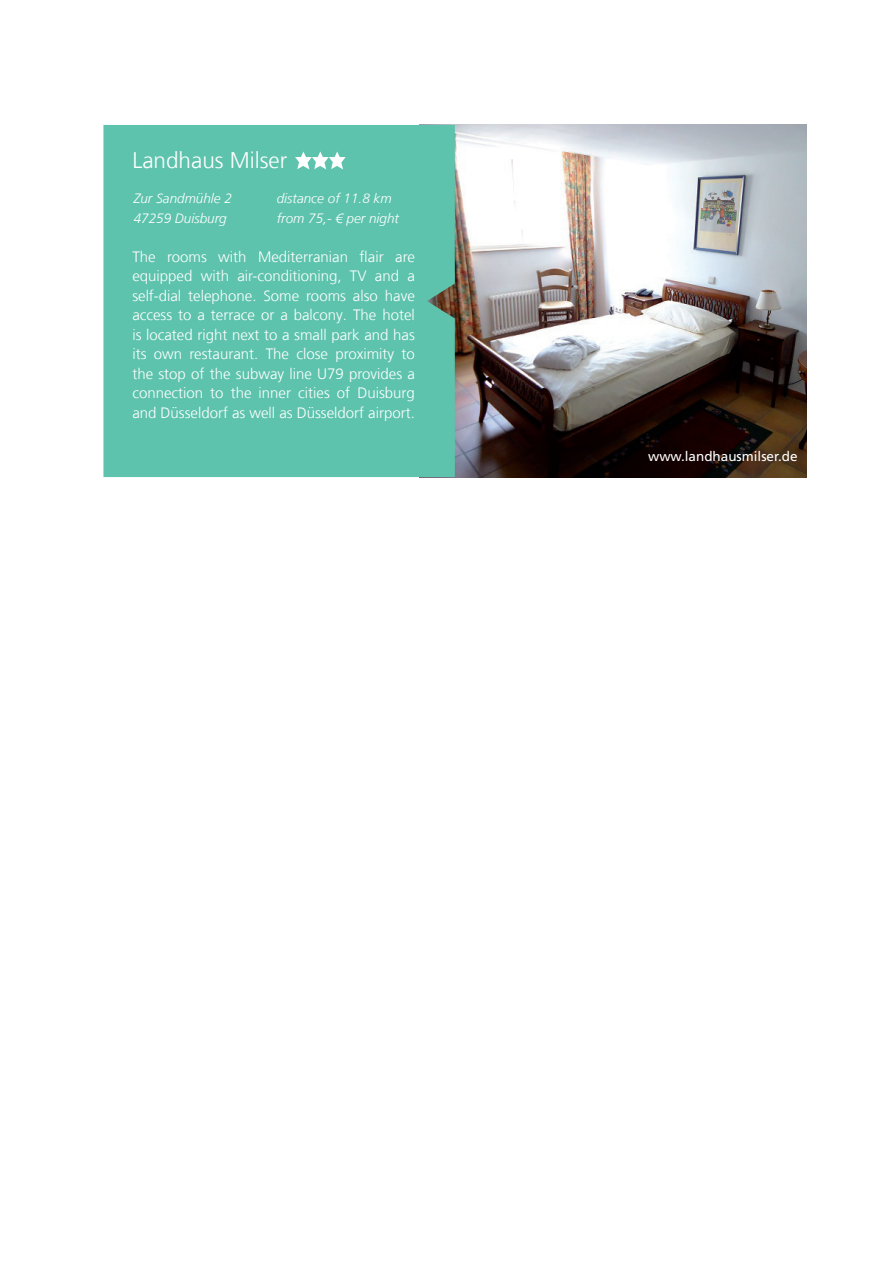
<style>
.page{position:relative;width:893px;height:1263px;background:#fff}
.page>*{position:absolute;margin:0;border:0;box-sizing:border-box;transform-origin:0 0}
.t1{font:300 22.5px "Frutiger LT Com";color:#fff}
.t2{font:300 15px/19.5px "Frutiger LT Com";color:#fff;text-align:justify}
.t3{font:italic 300 13.5px/19.5px "Frutiger LT Com";color:#fff}
.t4{font:13.5px "Frutiger LT Com";color:#fff}
</style>
<div class="page">
<img style="left:455px;top:125px;width:352px;height:352px">
<div style="left:103px;top:125px;width:352px;height:352px;background:#5dc3ad"></div>
<svg style="left:295px;top:151px;width:51px;height:18px"></svg>
<h1 class="t1" style="left:132px;top:147px;width:157px">Landhaus Milser</h1>
<p class="t3" style="left:134px;top:189px;width:100px">Zur Sandmühle 2<br>47259 Duisburg</p>
<p class="t3" style="left:277px;top:189px;width:124px">distance of 11.8 km from 75,- € per night</p>
<p class="t2" style="left:132px;top:247px;width:284px">The rooms with Mediterranian flair are equipped with air-conditioning, TV and a self-dial telephone. Some rooms also have access to a terrace or a balcony. The hotel is located right next to a small park and has its own restaurant. The close proximity to the stop of the subway line U79 provides a connection to the inner cities of Duisburg and Düsseldorf as well as Düsseldorf airport.</p>
<p class="t4" style="left:648px;top:448px;width:151px">www.landhausmilser.de</p>
</div>
